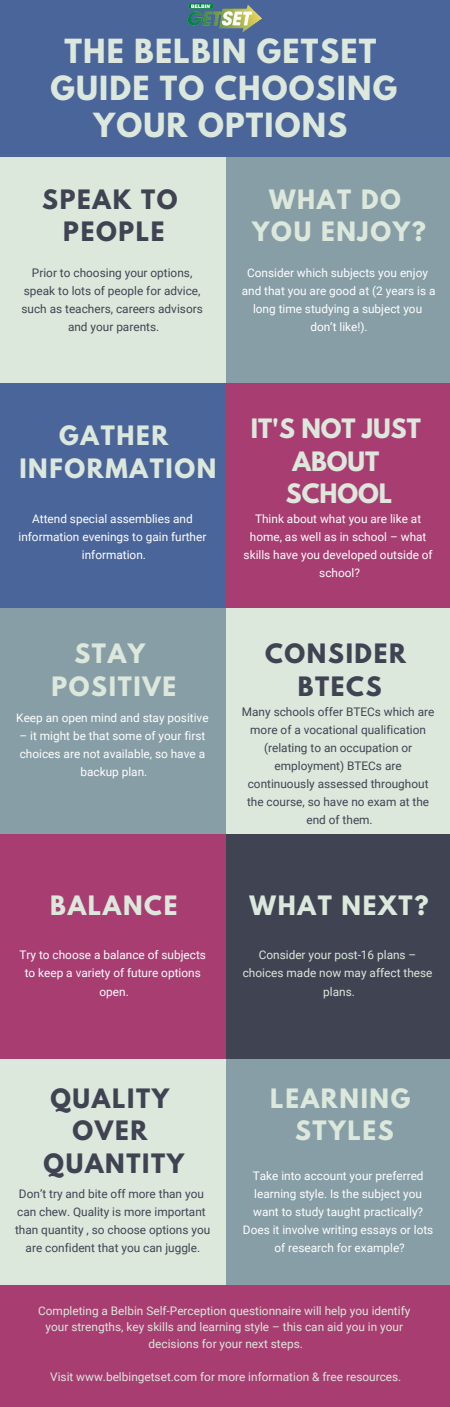
<style>
.page{position:relative;width:450px;height:1407px;background:#fff}
.page>*{position:absolute;margin:0;border:0;box-sizing:border-box;transform-origin:0 0}
.t1{font:700 29.47px/37px "League Spartan";letter-spacing:.04em;color:#dce8dc;text-align:center}
.t2{font:700 23.62px/32.7px "League Spartan";letter-spacing:.07em;color:#dce8dc;text-align:center}
.t3{font:700 23.62px/32.7px "League Spartan";letter-spacing:.07em;color:#404352;text-align:center}
.t4{font:700 23.62px/32.7px "League Spartan";color:#dce8dc;text-align:center}
.t5{font:11.85px/18.1px "Roboto";color:#fff;text-align:center}
.t6{font:11.85px/18.1px "Roboto";color:#404352;text-align:center}
.t7{font:11.85px/18.1px "Roboto";color:#dce8dc;text-align:center}
</style>
<div class="page">
<div style="left:0;top:0;width:450px;height:1406px;background:#4a659a"></div>
<div style="left:226px;top:157px;width:224px;height:226px;background:#879ea6"></div>
<div style="left:0;top:157px;width:226px;height:226px;background:#dce8dc"></div>
<div style="left:226px;top:383px;width:224px;height:226px;background:#a83d72"></div>
<div style="left:0;top:608px;width:226px;height:225px;background:#879ea6"></div>
<div style="left:226px;top:833px;width:224px;height:226px;background:#404352"></div>
<div style="left:226px;top:608px;width:224px;height:225px;background:#dce8dc"></div>
<div style="left:0;top:833px;width:226px;height:226px;background:#a83d72"></div>
<div style="left:0;top:1059px;width:226px;height:226px;background:#dce8dc"></div>
<div style="left:226px;top:1059px;width:224px;height:226px;background:#879ea6"></div>
<div style="left:0;top:1284px;width:450px;height:122px;background:#a83d72"></div>
<img style="left:187px;top:3px;width:75px;height:29px">
<h1 class="t1" style="left:51px;top:37px;width:348px">THE BELBIN GETSET<br>GUIDE TO CHOOSING<br>YOUR OPTIONS</h1>
<h2 class="t3" style="left:42px;top:186px;width:137px">SPEAK TO<br>PEOPLE</h2>
<p class="t6" style="left:21px;top:264px;width:183px">Prior to choosing your options, speak to lots of people for advice, such as teachers, careers advisors and your parents.</p>
<h2 class="t2" style="left:252px;top:186px;width:175px">WHAT DO<br>YOU ENJOY?</h2>
<p class="t5" style="left:242px;top:264px;width:195px">Consider which subjects you enjoy and that you are good at (2 years is a long time studying a subject you don’t like!).</p>
<h2 class="t2" style="left:19px;top:422px;width:199px">GATHER<br>INFORMATION</h2>
<p class="t5" style="left:18px;top:510px;width:189px">Attend special assemblies and information evenings to gain further information.</p>
<h2 class="t4" style="left:251px;top:415px;width:172px">IT'S NOT JUST<br>ABOUT<br>SCHOOL</h2>
<p class="t5" style="left:244px;top:510px;width:191px">Think about what you are like at home, as well as in school – what skills have you developed outside of school?</p>
<h2 class="t2" style="left:51px;top:640px;width:126px">STAY<br>POSITIVE</h2>
<h2 class="t3" style="left:265px;top:640px;width:142px">CONSIDER<br>BTECS</h2>
<p class="t5" style="left:16px;top:708px;width:194px">Keep an open mind and stay positive</p>
<p class="t5" style="left:20px;top:726px;width:187px">– it might be that some of your first choices are not available, so have a backup plan.</p>
<h2 class="t2" style="left:50px;top:892px;width:129px">BALANCE</h2>
<p class="t5" style="left:20px;top:946px;width:188px">Try to choose a balance of subjects to keep a variety of future options open.</p>
<p class="t6" style="left:242px;top:702px;width:194px">Many schools offer BTECs which are more of a vocational qualification (relating to an occupation or employment) BTECs are continuously assessed throughout the course, so have no exam at the end of them.</p>
<h2 class="t2" style="left:250px;top:892px;width:180px">WHAT NEXT?</h2>
<p class="t7" style="left:243px;top:946px;width:191px">Consider your post-16 plans – choices made now may affect these plans.</p>
<h2 class="t3" style="left:44px;top:1084px;width:142px">QUALITY<br>OVER<br>QUANTITY</h2>
<p class="t6" style="left:15px;top:1185px;width:197px">Don’t try and bite off more than you can chew. Quality is more important than quantity , so choose options you are confident that you can juggle.</p>
<h2 class="t2" style="left:270px;top:1084px;width:142px">LEARNING<br>STYLES</h2>
<p class="t5" style="left:243px;top:1166px;width:192px">Take into account your preferred learning style. Is the subject you want to study taught practically?<br>Does it involve writing essays or lots of research for example?</p>
<p class="t7" style="left:38px;top:1302px;width:374px;line-height:16.4px">Completing a Belbin Self-Perception questionnaire will help you identify your strengths, key skills and learning style – this can aid you in your decisions for your next steps.</p>
<p class="t7" style="left:50px;top:1368px;width:353px">Visit www.belbingetset.com for more information &amp; free resources.</p>
</div>
